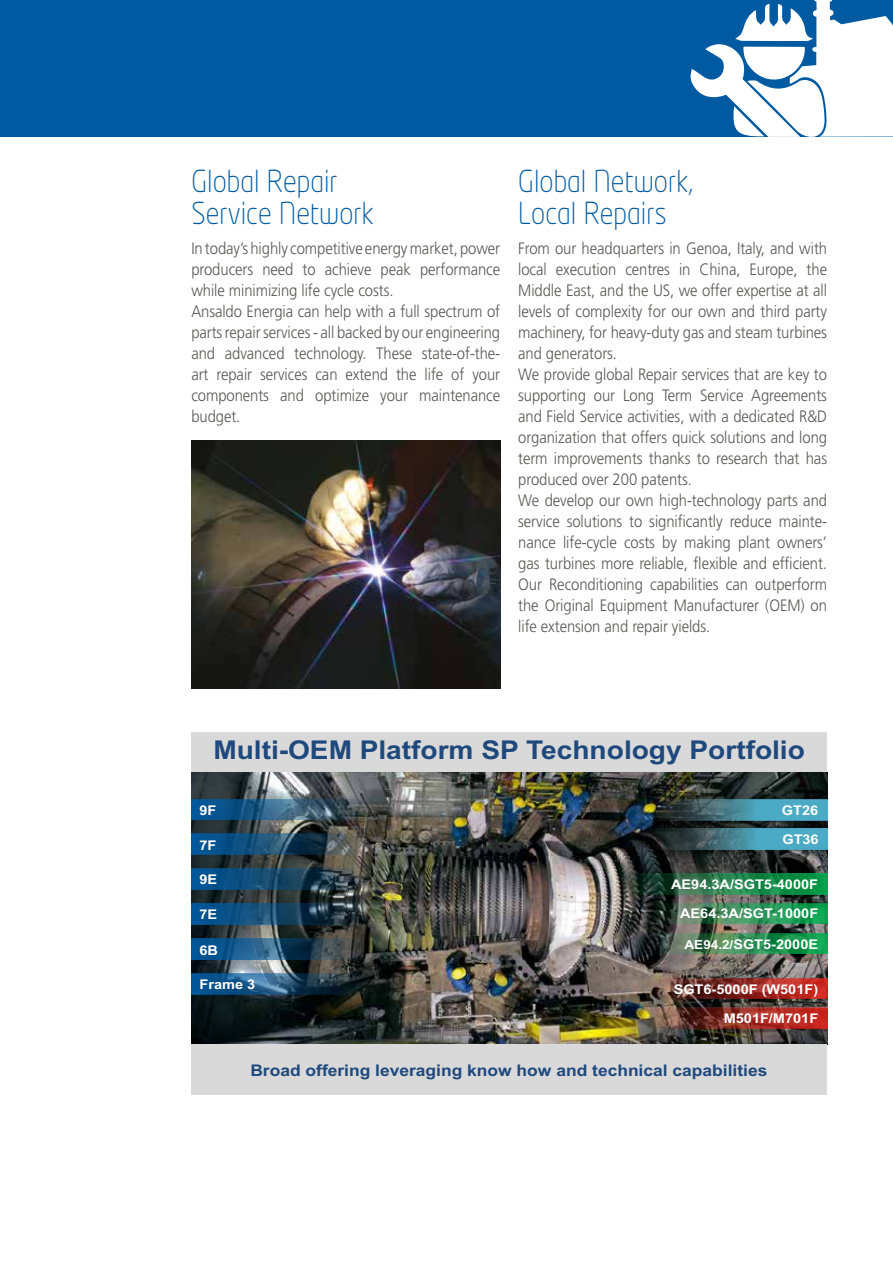
<style>
.page{position:relative;width:893px;height:1263px;background:#fff}
.page>*{position:absolute;margin:0;border:0;box-sizing:border-box;transform-origin:0 0}
.t1{font:300 30px/31.5px "Neo Tech";color:#005aa2;scale:.9 1}
.t2{font:700 25.95px "Arial";color:#1f497d;scale:1.08 1}
.t3{font:300 16.5px/21px "Frutiger LT Std";letter-spacing:-.005em;color:#575756;scale:.9 1}
.t4{font:700 16.05px "Arial";color:#1f497d;scale:1.08 1}
.t5{font:700 13.35px/29px "Arial";color:#fff;text-align:right;scale:1.08 1}
.s1{font-size:12.45px}
</style>
<div class="page">
<div style="left:0;top:0;width:893px;height:136px;background:#005aa2"></div>
<svg style="left:688px;top:0;width:205px;height:137px"></svg>
<img style="left:191px;top:440px;width:309px;height:249px">
<img style="left:191px;top:772px;width:636px;height:272px">
<div style="left:191px;top:733px;width:636px;height:39px;background:#d9d9d9"></div>
<div style="left:191px;top:1044px;width:636px;height:51px;background:#d9d9d9"></div>
<img style="left:191px;top:799px;width:176px;height:20px">
<img style="left:191px;top:834px;width:176px;height:20px">
<img style="left:191px;top:869px;width:176px;height:20px">
<img style="left:191px;top:904px;width:176px;height:20px">
<img style="left:191px;top:939px;width:176px;height:20px">
<img style="left:191px;top:974px;width:176px;height:20px">
<img style="left:621px;top:874px;width:206px;height:20px">
<img style="left:651px;top:903px;width:176px;height:21px">
<img style="left:651px;top:933px;width:176px;height:20px">
<img style="left:651px;top:978px;width:176px;height:21px">
<img style="left:651px;top:1008px;width:176px;height:20px">
<img style="left:651px;top:800px;width:176px;height:20px">
<img style="left:651px;top:829px;width:176px;height:20px">
<h1 class="t1" style="left:191px;top:168px;width:204px">Global Repair<br>Service Network</h1>
<p class="t3" style="left:191px;top:238px;width:345px">In today’s highly competitive energy market, power producers need to achieve peak performance while minimizing life cycle costs.<br>Ansaldo Energia can help with a full spectrum of parts repair services - all backed by our engineering and advanced technology. These state-of-the&shy;art repair services can extend the life of your components and optimize your maintenance budget.</p>
<h1 class="t1" style="left:518px;top:168px;width:196px">Global Network,<br>Local Repairs</h1>
<p class="t3" style="left:518px;top:238px;width:345px">From our headquarters in Genoa, Italy, and with local execution centres in China, Europe, the Middle East, and the US, we offer expertise at all levels of complexity for our own and third party machinery, for heavy-duty gas and steam turbines and generators.<br>We provide global Repair services that are key to supporting our Long Term Service Agreements and Field Service activities, with a dedicated R&amp;D organization that offers quick solutions and long term improvements thanks to research that has produced over 200 patents.<br>We develop our own high-technology parts and service solutions to significantly reduce mainte&shy;nance life-cycle costs by making plant owners’ gas turbines more reliable, flexible and efficient.<br>Our Reconditioning capabilities can outperform the Original Equipment Manufacturer (OEM) on life extension and repair yields.</p>
<h2 class="t2" style="left:213px;top:731px;width:549px">Multi-OEM Platform SP Technology Portfolio</h2>
<p class="t5" style="left:200px;top:796px;width:17px">9F</p>
<p class="t5" style="left:200px;top:830px;width:17px">7F</p>
<p class="t5" style="left:200px;top:865px;width:18px">9E</p>
<p class="t5" style="left:200px;top:900px;width:18px">7E</p>
<p class="t5" style="left:200px;top:935px;width:19px">6B</p>
<p class="t5" style="left:200px;top:970px;width:53px">Frame 3</p>
<p class="t5" style="left:782px;top:796px;width:36px;text-align:left">GT26<br>GT36</p>
<p class="t5" style="left:671px;top:870px;width:138px">AE94.3A/SGT5-4000F<br>AE64.3A/SGT-1000F</p>
<p class="t5" style="left:684px;top:930px;width:125px"><span class="s1">AE94.2/</span>SGT5-2000E</p>
<p class="t5" style="left:674px;top:975px;width:135px">SGT6-5000F (W501F)<br>M501F/M701F</p>
<p class="t4" style="left:250px;top:1059px;width:480px">Broad offering leveraging know how and technical capabilities</p>
</div>
